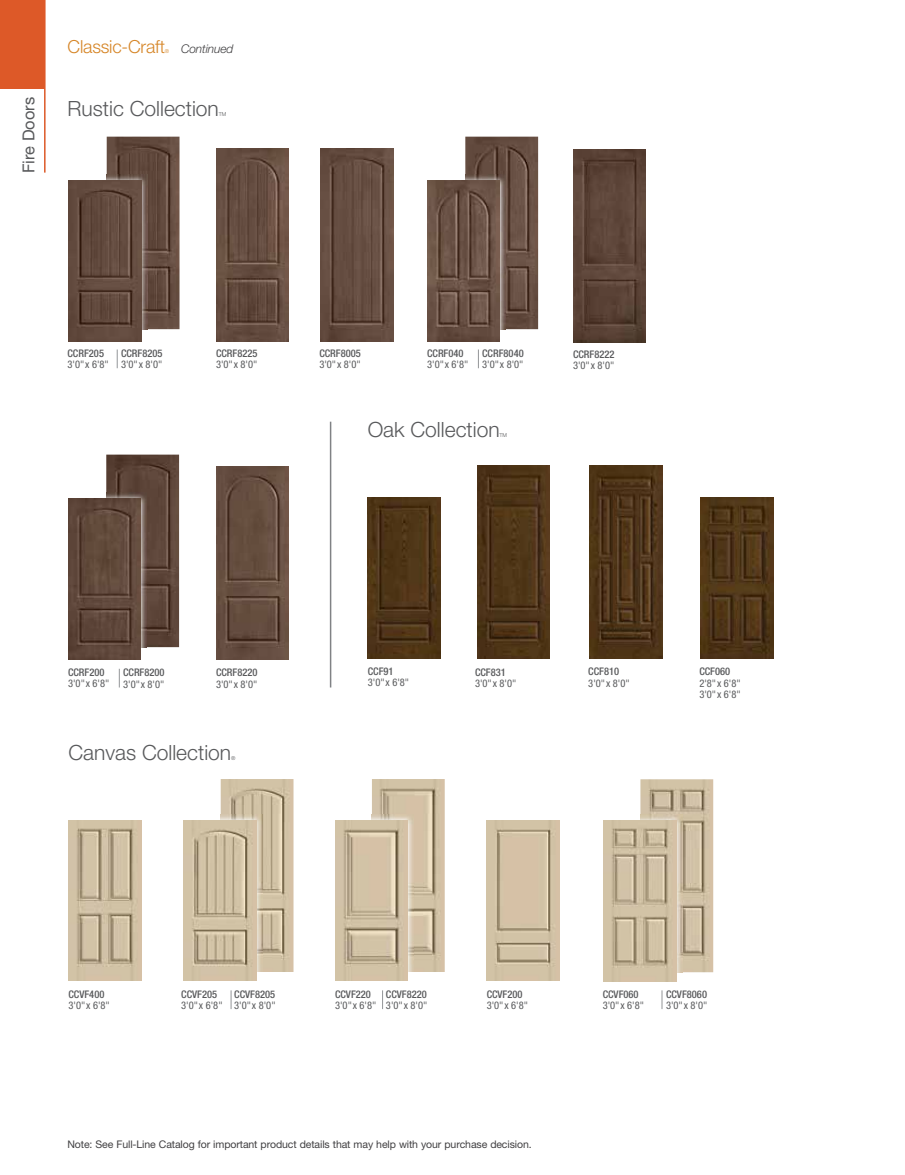
<style>
.page{position:relative;width:905px;height:1175px;background:#fff}
.page>*{position:absolute;margin:0;border:0;box-sizing:border-box;transform-origin:0 0}
.t1{font:300 21px "Helvetica Neue LT Std";color:#58595b}
.t2{font:300 18px "Helvetica Neue LT Std";letter-spacing:-.01em;color:#d68628}
.t3{font:16.5px "Helvetica Neue LT Std";color:#58595b}
.t4{font:italic 300 12px "Helvetica Neue LT Std";letter-spacing:-.01em;color:#414042}
.t5{font:condensed 10.5px/11.2px "Helvetica Neue LT Std";color:#58595b}
.t6{font:500 condensed 10.5px "Helvetica Neue LT Std";color:#58595b}
.t7{font:10.5px "Helvetica Neue LT Std";letter-spacing:-.01em;color:#414042}
.t8{font:300 5.4px "Helvetica Neue LT Std";color:#58595b}
.t9{font:300 5.4px "Helvetica Neue LT Std";color:#d68628}
</style>
<div class="page">
<img style="left:221px;top:779px;width:72px;height:193px">
<img style="left:701px;top:498px;width:72px;height:160px">
<img style="left:68px;top:820px;width:73px;height:161px">
<img style="left:183px;top:814px;width:38px;height:167px">
<img style="left:221px;top:814px;width:41px;height:158px">
<img style="left:184px;top:820px;width:73px;height:161px">
<img style="left:368px;top:497px;width:72px;height:161px">
<img style="left:477px;top:465px;width:73px;height:193px">
<img style="left:589px;top:465px;width:73px;height:193px">
<img style="left:107px;top:137px;width:72px;height:192px">
<img style="left:106px;top:454px;width:73px;height:193px">
<img style="left:216px;top:467px;width:73px;height:193px">
<img style="left:465px;top:137px;width:73px;height:192px">
<img style="left:216px;top:148px;width:73px;height:193px">
<img style="left:573px;top:149px;width:72px;height:193px">
<img style="left:321px;top:148px;width:73px;height:193px">
<hr style="left:330px;top:422px;width:1px;height:265px;background:#808285">
<svg style="left:231px;top:990px;width:1px;height:19px"></svg>
<svg style="left:478px;top:349px;width:1px;height:19px"></svg>
<svg style="left:117px;top:349px;width:1px;height:19px"></svg>
<svg style="left:119px;top:668px;width:1px;height:19px"></svg>
<img style="left:68px;top:175px;width:79px;height:167px">
<img style="left:107px;top:175px;width:40px;height:154px">
<img style="left:68px;top:181px;width:73px;height:160px">
<img style="left:106px;top:493px;width:41px;height:154px">
<img style="left:68px;top:499px;width:73px;height:160px">
<img style="left:465px;top:175px;width:41px;height:154px">
<img style="left:427px;top:181px;width:73px;height:160px">
<svg style="left:661px;top:990px;width:1px;height:19px"></svg>
<svg style="left:382px;top:990px;width:1px;height:19px"></svg>
<img style="left:640px;top:779px;width:73px;height:193px">
<img style="left:372px;top:779px;width:72px;height:193px">
<img style="left:603px;top:972px;width:79px;height:10px">
<img style="left:640px;top:814px;width:42px;height:158px">
<img style="left:603px;top:820px;width:73px;height:161px">
<img style="left:486px;top:820px;width:73px;height:161px">
<img style="left:372px;top:814px;width:42px;height:158px">
<img style="left:335px;top:820px;width:73px;height:161px">
<div style="left:0;top:0;width:44px;height:89px;background:#dd5928"></div>
<hr style="left:44px;top:0;width:2px;height:173px;background:#dd5928">
<h3 class="t3" style="left:19px;top:173px;width:78px;rotate:-90deg">Fire Doors</h3>
<h2 class="t2" style="left:68px;top:36px;width:99px">Classic-Craft</h2>
<p class="t9" style="left:165px;top:48px;width:6px">®</p>
<p class="t4" style="left:181px;top:42px;width:54px">Continued</p>
<h1 class="t1" style="left:68px;top:96px;width:153px">Rustic Collection</h1>
<p class="t8" style="left:219px;top:111px;width:9px">TM</p>
<p class="t6" style="left:67px;top:347px;width:38px">CCRF205</p>
<p class="t5" style="left:67px;top:359px;width:43px">3'0" x 6'8"</p>
<p class="t6" style="left:121px;top:347px;width:43px">CCRF8205</p>
<p class="t5" style="left:121px;top:359px;width:43px">3'0" x 8'0"</p>
<p class="t6" style="left:216px;top:347px;width:43px">CCRF8225</p>
<p class="t5" style="left:216px;top:359px;width:43px">3'0" x 8'0"</p>
<p class="t6" style="left:319px;top:347px;width:43px">CCRF8005</p>
<p class="t5" style="left:319px;top:359px;width:43px">3'0" x 8'0"</p>
<p class="t6" style="left:427px;top:347px;width:38px">CCRF040</p>
<p class="t5" style="left:427px;top:359px;width:43px">3'0" x 6'8"</p>
<p class="t6" style="left:482px;top:347px;width:43px">CCRF8040</p>
<p class="t5" style="left:482px;top:359px;width:43px">3'0" x 8'0"</p>
<p class="t6" style="left:573px;top:348px;width:43px">CCRF8222</p>
<p class="t5" style="left:573px;top:360px;width:43px">3'0" x 8'0"</p>
<h1 class="t1" style="left:367px;top:417px;width:133px">Oak Collection</h1>
<p class="t8" style="left:499px;top:432px;width:9px">TM</p>
<p class="t6" style="left:68px;top:666px;width:38px">CCRF200</p>
<p class="t5" style="left:68px;top:678px;width:43px">3'0" x 6'8"</p>
<p class="t6" style="left:123px;top:666px;width:43px">CCRF8200</p>
<p class="t5" style="left:123px;top:678px;width:43px">3'0" x 8'0"</p>
<p class="t6" style="left:216px;top:666px;width:43px">CCRF8220</p>
<p class="t5" style="left:216px;top:678px;width:43px">3'0" x 8'0"</p>
<p class="t6" style="left:368px;top:665px;width:27px">CCF91</p>
<p class="t5" style="left:368px;top:677px;width:43px">3'0" x 6'8"</p>
<p class="t6" style="left:475px;top:665px;width:32px">CCF831</p>
<p class="t5" style="left:475px;top:677px;width:43px">3'0" x 8'0"</p>
<p class="t6" style="left:588px;top:665px;width:32px">CCF810</p>
<p class="t5" style="left:588px;top:677px;width:43px">3'0" x 8'0"</p>
<p class="t6" style="left:699px;top:665px;width:32px">CCF060</p>
<p class="t5" style="left:699px;top:677px;width:43px">2'8" x 6'8"<br>3'0" x 6'8"</p>
<h1 class="t1" style="left:68px;top:739px;width:164px">Canvas Collection</h1>
<p class="t8" style="left:231px;top:754px;width:6px">®</p>
<p class="t6" style="left:68px;top:987px;width:37px">CCVF400</p>
<p class="t5" style="left:68px;top:999px;width:43px">3'0" x 6'8"</p>
<p class="t6" style="left:181px;top:987px;width:37px">CCVF205</p>
<p class="t5" style="left:181px;top:999px;width:43px">3'0" x 6'8"</p>
<p class="t6" style="left:234px;top:987px;width:42px">CCVF8205</p>
<p class="t5" style="left:234px;top:999px;width:43px">3'0" x 8'0"</p>
<p class="t6" style="left:335px;top:987px;width:37px">CCVF220</p>
<p class="t5" style="left:335px;top:999px;width:43px">3'0" x 6'8"</p>
<p class="t6" style="left:386px;top:987px;width:42px">CCVF8220</p>
<p class="t5" style="left:386px;top:999px;width:43px">3'0" x 8'0"</p>
<p class="t6" style="left:486px;top:987px;width:37px">CCVF200</p>
<p class="t5" style="left:486px;top:999px;width:43px">3'0" x 6'8"</p>
<p class="t6" style="left:602px;top:987px;width:37px">CCVF060</p>
<p class="t5" style="left:602px;top:999px;width:43px">3'0" x 6'8"</p>
<p class="t6" style="left:666px;top:987px;width:42px">CCVF8060</p>
<p class="t5" style="left:666px;top:999px;width:43px">3'0" x 8'0"</p>
<p class="t7" style="left:67px;top:1137px;width:465px">Note: See Full-Line Catalog for important product details that may help with your purchase decision.</p>
</div>
